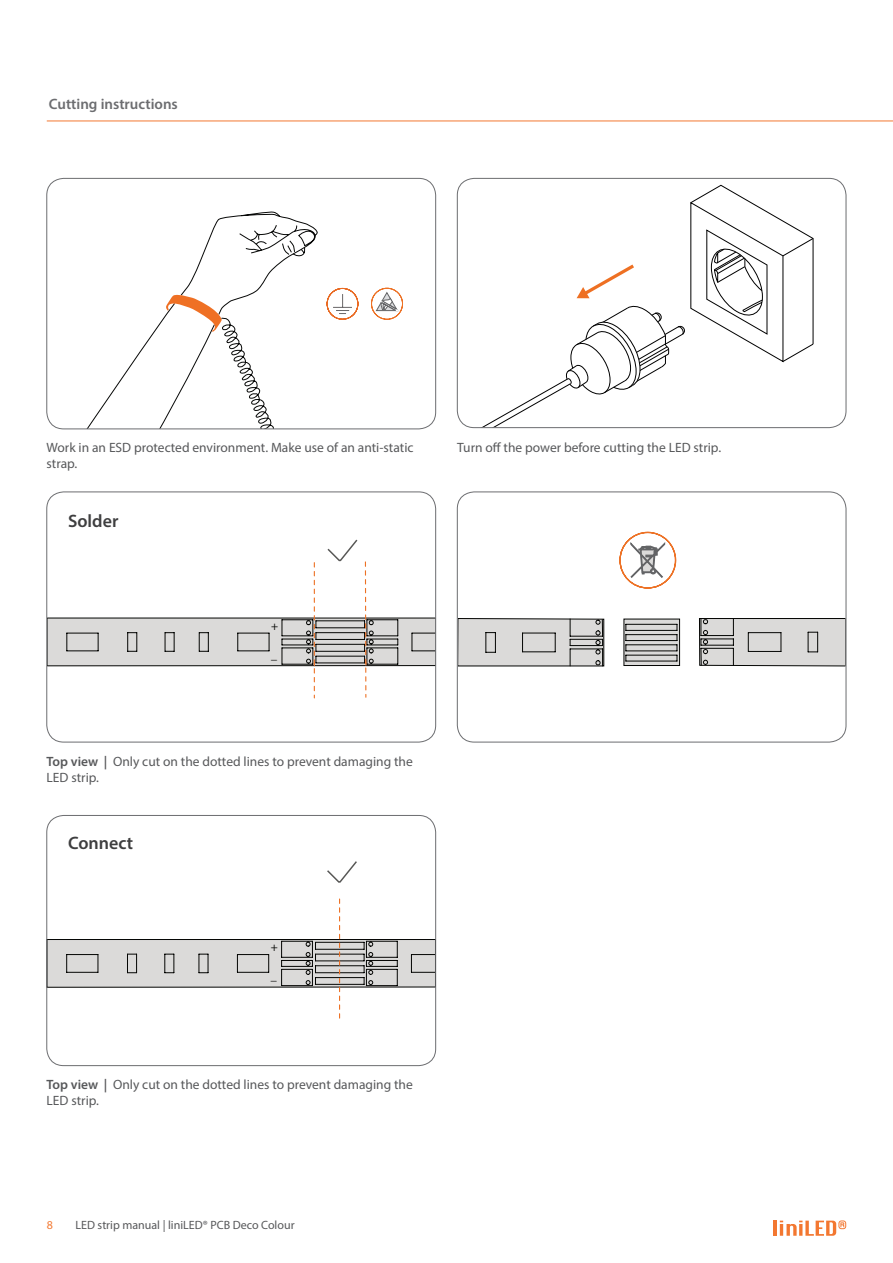
<style>
.page{position:relative;width:893px;height:1263px;background:#fff}
.page>*{position:absolute;margin:0;border:0;box-sizing:border-box;transform-origin:0 0}
.titel_voorblad{font:600 18px "Myriad Pro";color:#3e3e3f}
.titel{font:600 15px "Myriad Pro";color:#6c6d70}
.t1{font:13.5px/16.2px "Myriad Pro";color:#57585a}
.t2{font:12px "Myriad Pro";color:#57585a}
.t3{font:12px "Myriad Pro";color:#f37932}
.t4{font:11.85px "Myriad Pro";color:#040503}
.s1{font-weight:600}
</style>
<div class="page">
<hr style="left:773px;top:1220px;width:3px;height:16px;background:#f37730">
<svg style="left:780px;top:1220px;width:66px;height:16px"></svg>
<hr style="left:47px;top:121px;width:846px;height:1px;background:#f37932">
<svg style="left:88px;top:211px;width:230px;height:216px"></svg>
<svg style="left:166px;top:241px;width:141px;height:186px"></svg>
<svg style="left:327px;top:288px;width:31px;height:32px"></svg>
<svg style="left:371px;top:288px;width:32px;height:32px"></svg>
<div style="left:47px;top:178px;width:389px;height:251px;border:1px solid #6c6d70;border-radius:17px"></div>
<svg style="left:457px;top:185px;width:357px;height:243px"></svg>
<div style="left:457px;top:178px;width:389px;height:250px;border:1px solid #6c6d70;border-radius:17px"></div>
<div style="left:47px;top:618px;width:389px;height:48px;background:#dbdad9"></div>
<svg style="left:66px;top:539px;width:368px;height:159px"></svg>
<div style="left:47px;top:492px;width:389px;height:250px;border:1px solid #6c6d70;border-radius:17px"></div>
<svg style="left:625px;top:618px;width:219px;height:48px;background:#c1c1c0"></svg>
<svg style="left:459px;top:618px;width:145px;height:48px;background:#c5c4c3"></svg>
<svg style="left:619px;top:531px;width:57px;height:58px"></svg>
<div style="left:457px;top:492px;width:389px;height:250px;border:1px solid #6c6d70;border-radius:17px"></div>
<div style="left:47px;top:939px;width:388px;height:48px;background:#dbdad9"></div>
<svg style="left:66px;top:899px;width:368px;height:120px"></svg>
<svg style="left:327px;top:861px;width:30px;height:22px"></svg>
<div style="left:47px;top:815px;width:389px;height:251px;border:1px solid #6c6d70;border-radius:17px"></div>
<p class="titel" style="left:49px;top:94px;width:130px">Cutting instructions</p>
<p class="t1" style="left:47px;top:439px;width:368px">Work in an ESD protected environment. Make use of an anti-static strap.</p>
<p class="t1" style="left:457px;top:439px;width:265px">Turn off the power before cutting the LED strip.</p>
<p class="titel_voorblad" style="left:68px;top:510px;width:52px">Solder</p>
<p class="t4" style="left:271px;top:618px;width:9px">+</p>
<p class="t4" style="left:271px;top:647px;width:7px">_</p>
<p class="t1" style="left:47px;top:753px;width:368px"><span class="s1">Top view |</span> Only cut on the dotted lines to prevent damaging the<br>LED strip.</p>
<p class="titel_voorblad" style="left:68px;top:831px;width:66px">Connect</p>
<p class="t4" style="left:271px;top:940px;width:9px">+</p>
<p class="t4" style="left:271px;top:969px;width:7px">_</p>
<p class="t1" style="left:47px;top:1076px;width:368px"><span class="s1">Top view |</span> Only cut on the dotted lines to prevent damaging the<br>LED strip.</p>
<p class="t3" style="left:47px;top:1218px;width:8px">8</p>
<p class="t2" style="left:75px;top:1218px;width:221px">LED strip manual | liniLED® PCB Deco Colour</p>
</div>
